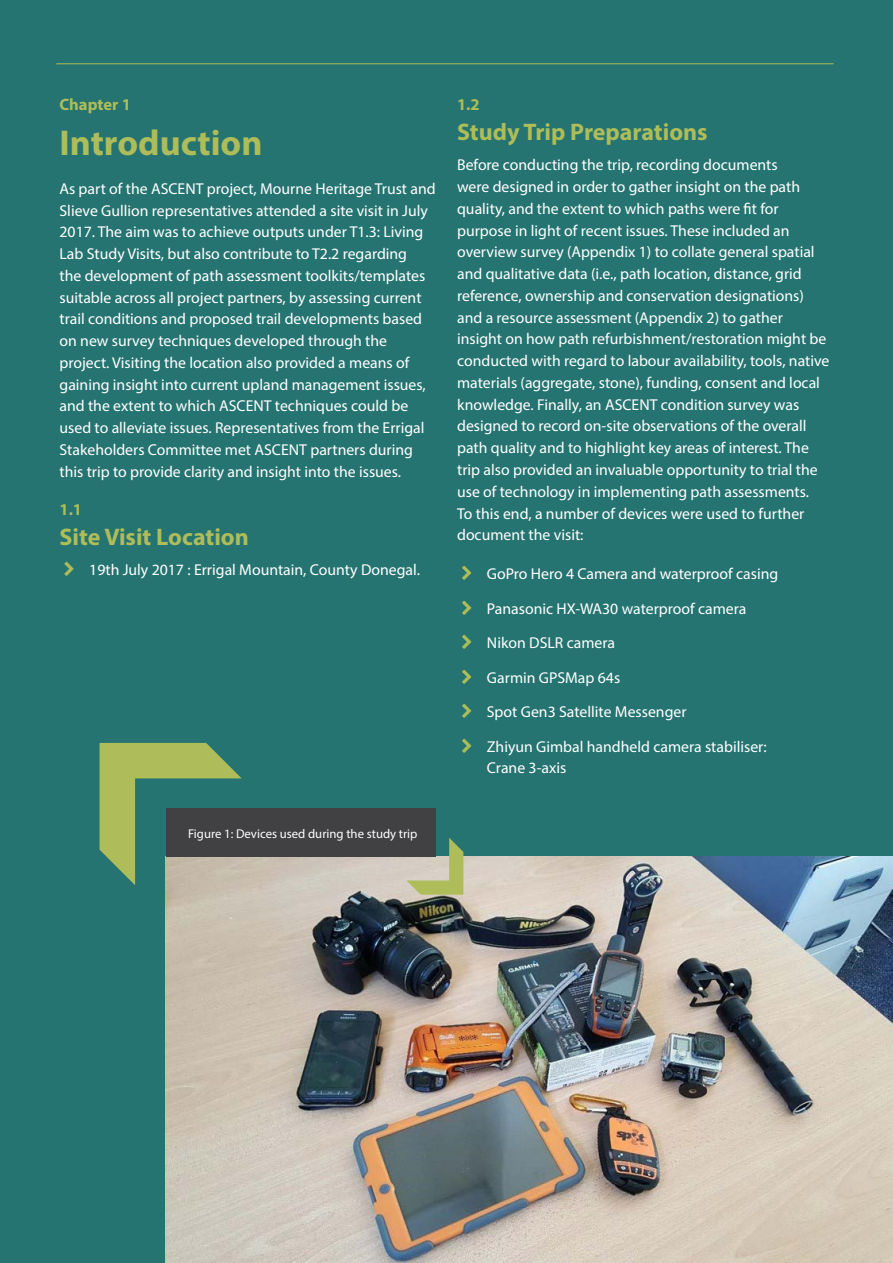
<style>
.page{position:relative;width:893px;height:1263px;background:#257471}
.page>*{position:absolute;margin:0;border:0;box-sizing:border-box;transform-origin:0 0}
.t1{font:700 36px "Myriad Pro";color:#aebd59}
.t2{font:700 24px "Myriad Pro";color:#aebd59}
.t3{font:700 16.5px "Myriad Pro";color:#aebd59}
.t4{font:15.75px/21.8px "Myriad Pro";color:#fff}
.t5{font:12.75px "Myriad Pro";color:#fff}
</style>
<div class="page">
<hr style="left:56px;top:64px;width:777px;height:1px;background:#aebd59">
<img style="left:166px;top:857px;width:727px;height:406px">
<svg style="left:100px;top:743px;width:142px;height:142px"></svg>
<div style="left:166px;top:809px;width:270px;height:48px;background:#414042"></div>
<svg style="left:406px;top:838px;width:57px;height:57px"></svg>
<p class="t3" style="left:60px;top:94px;width:73px">Chapter 1</p>
<h1 class="t1" style="left:60px;top:120px;width:204px">Introduction</h1>
<p class="t4" style="left:60px;top:178px;width:378px">As part of the ASCENT project, Mourne Heritage Trust and Slieve Gullion representatives attended a site visit in July 2017. The aim was to achieve outputs under T1.3: Living Lab Study Visits, but also contribute to T2.2 regarding<br>the development of path assessment toolkits/templates suitable across all project partners, by assessing current trail conditions and proposed trail developments based on new survey techniques developed through the project. Visiting the location also provided a means of gaining insight into current upland management issues, and the extent to which ASCENT techniques could be used to alleviate issues. Representatives from the Errigal Stakeholders Committee met ASCENT partners during this trip to provide clarity and insight into the issues.</p>
<p class="t3" style="left:60px;top:498px;width:24px">1.1</p>
<h2 class="t2" style="left:60px;top:521px;width:191px">Site Visit Location</h2>
<p class="t4" style="left:89px;top:559px;width:332px">19th July 2017 : Errigal Mountain, County Donegal.</p>
<p class="t5" style="left:188px;top:825px;width:231px">Figure 1: Devices used during the study trip</p>
<p class="t3" style="left:457px;top:94px;width:24px">1.2</p>
<h2 class="t2" style="left:457px;top:116px;width:252px">Study Trip Preparations</h2>
<p class="t4" style="left:457px;top:154px;width:374px">Before conducting the trip, recording documents<br>were designed in order to gather insight on the path quality, and the extent to which paths were fit for purpose in light of recent issues. These included an overview survey (Appendix 1) to collate general spatial and qualitative data (i.e., path location, distance, grid reference, ownership and conservation designations) and a resource assessment (Appendix 2) to gather insight on how path refurbishment/restoration might be conducted with regard to labour availability, tools, native materials (aggregate, stone), funding, consent and local knowledge. Finally, an ASCENT condition survey was designed to record on-site observations of the overall path quality and to highlight key areas of interest. The trip also provided an invaluable opportunity to trial the use of technology in implementing path assessments.<br>To this end, a number of devices were used to further document the visit:</p>
<p class="t4" style="left:487px;top:556px;width:293px;line-height:34.5px">GoPro Hero 4 Camera and waterproof casing<br>Panasonic HX-WA30 waterproof camera<br>Nikon DSLR camera<br>Garmin GPSMap 64s<br>Spot Gen3 Satellite Messenger<br>Zhiyun Gimbal handheld camera stabiliser:</p>
<p class="t4" style="left:487px;top:757px;width:81px">Crane 3-axis</p>
</div>
